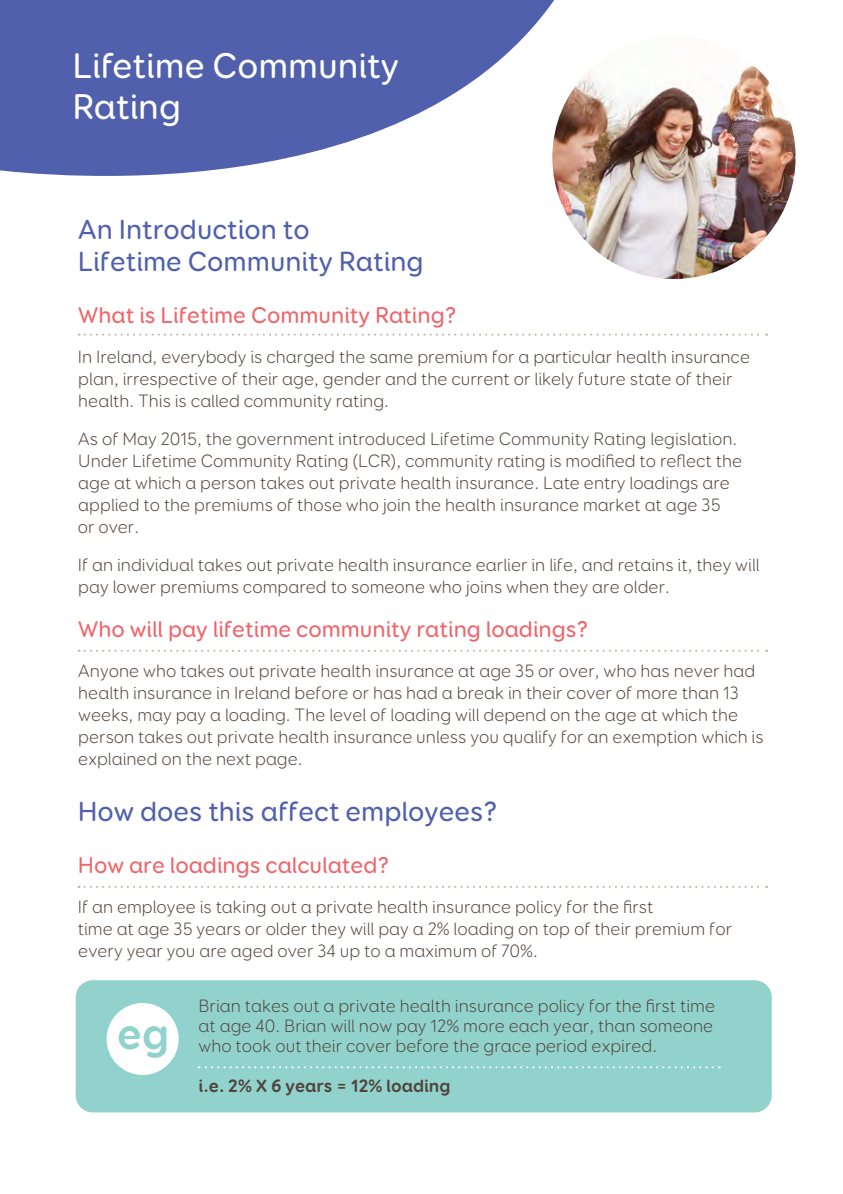
<style>
.page{position:relative;width:843px;height:1194px;background:#fff}
.page>*{position:absolute;margin:0;border:0;box-sizing:border-box;transform-origin:0 0}
.t1{font:700 44.2px "Booster Next FY";color:#91d3cc}
.t2{font:500 36px/40px "Booster Next FY";color:#fff}
.t3{font:500 28px/32px "Booster Next FY";color:#5060ac}
.t4{font:500 23px "Booster Next FY";color:#f06469}
.t5{font:300 18px/22px "Booster Next FY";color:#50433d}
.t6{font:700 18px "Booster Next FY";color:#50433d}
</style>
<div class="page">
<svg style="left:0;top:0;width:561px;height:191px;fill:#5060ac"></svg>
<div style="left:76px;top:980px;width:696px;height:132px;background:#91d3cc;border-radius:17px"></div>
<svg style="left:79px;top:333px;width:688px;height:2px"></svg>
<svg style="left:79px;top:649px;width:688px;height:2px"></svg>
<svg style="left:79px;top:886px;width:688px;height:1px"></svg>
<img style="left:552px;top:36px;width:243px;height:243px;border-radius:122px">
<div style="left:107px;top:1002px;width:72px;height:72px;background:#fff;border-radius:50%"></div>
<svg style="left:199px;top:1066px;width:514px;height:2px"></svg>
<h2 class="t2" style="left:72px;top:46px;width:328px">Lifetime Community<br>Rating</h2>
<h3 class="t3" style="left:78px;top:213px;width:347px">An Introduction to<br>Lifetime Community Rating</h3>
<p class="t4" style="left:78px;top:301px;width:381px">What is Lifetime Community Rating?</p>
<p class="t5" style="left:78px;top:346px;width:674px">In Ireland, everybody is charged the same premium for a particular health insurance plan, irrespective of their age, gender and the current or likely future state of their health. This is called community rating.</p>
<p class="t5" style="left:78px;top:428px;width:666px">As of May 2015, the government introduced Lifetime Community Rating legislation.<br>Under Lifetime Community Rating (LCR), community rating is modified to reflect the age at which a person takes out private health insurance. Late entry loadings are applied to the premiums of those who join the health insurance market at age 35<br>or over.</p>
<p class="t5" style="left:78px;top:554px;width:683px">If an individual takes out private health insurance earlier in life, and retains it, they will pay lower premiums compared to someone who joins when they are older.</p>
<p class="t4" style="left:78px;top:615px;width:512px">Who will pay lifetime community rating loadings?</p>
<p class="t5" style="left:78px;top:660px;width:687px">Anyone who takes out private health insurance at age 35 or over, who has never had health insurance in Ireland before or has had a break in their cover of more than 13 weeks, may pay a loading. The level of loading will depend on the age at which the person takes out private health insurance unless you qualify for an exemption which is explained on the next page.</p>
<h3 class="t3" style="left:78px;top:795px;width:422px">How does this affect employees?</h3>
<p class="t4" style="left:78px;top:850px;width:313px">How are loadings calculated?</p>
<p class="t5" style="left:78px;top:895px;width:656px">If an employee is taking out a private health insurance policy for the first<br>time at age 35 years or older they will pay a 2% loading on top of their premium for every year you are aged over 34 up to a maximum of 70%.</p>
<p class="t5" style="left:199px;top:995px;width:518px;line-height:20px;text-align:justify">Brian takes out a private health insurance policy for the first time at age 40. Brian will now pay 12% more each year, than someone who took out their cover before the grace period expired.</p>
<p class="t6" style="left:199px;top:1074px;width:253px">i.e. 2% X 6 years = 12% loading</p>
<h1 class="t1" style="left:117px;top:1006px;width:54px">eg</h1>
</div>
